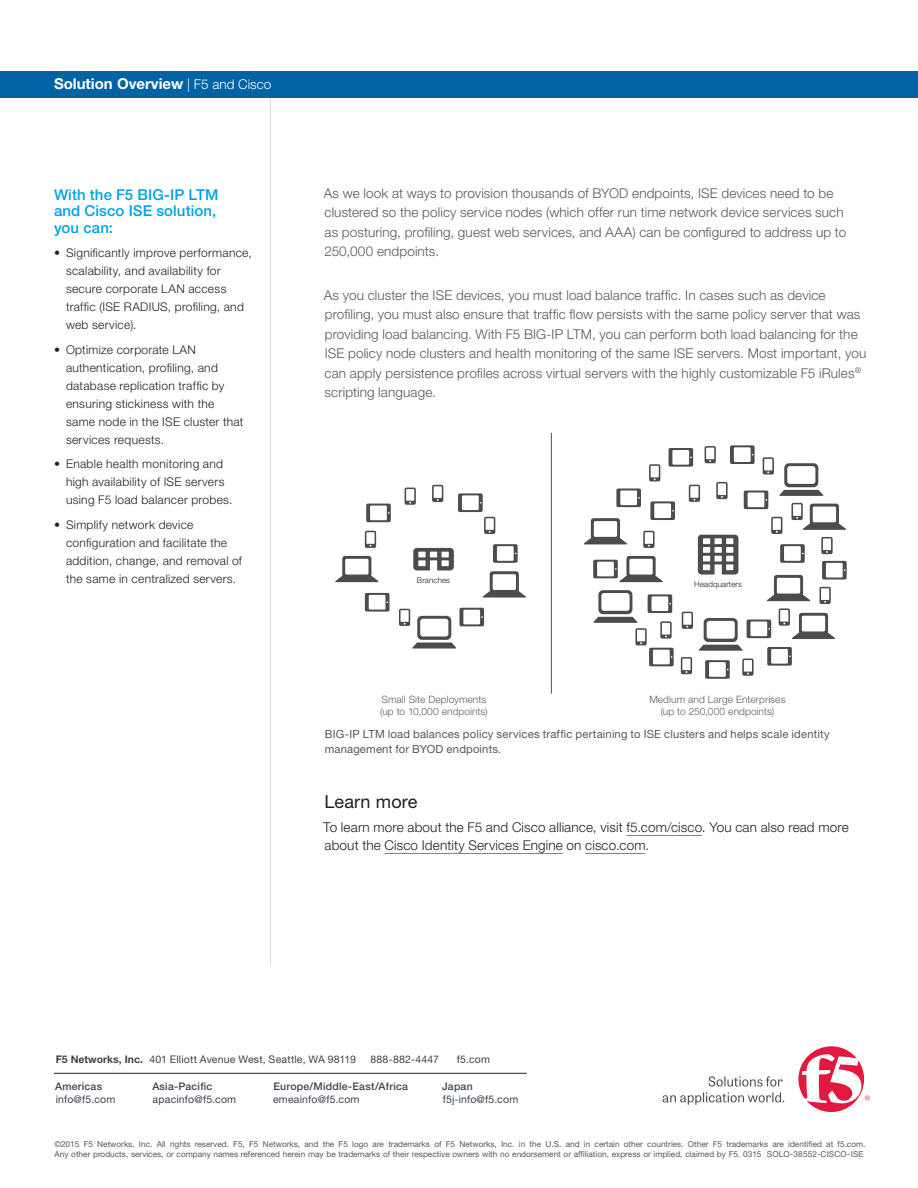
<style>
.page{position:relative;width:918px;height:1188px;background:#fff}
.page>*{position:absolute;margin:0;border:0;box-sizing:border-box;transform-origin:0 0}
.SO_Learn_More_Header{font:18px "Helvetica Neue LT Std";letter-spacing:.01em;color:#231f20}
.SO-Offerings_Header{font:500 15px/16.5px "Helvetica Neue LT Std";letter-spacing:.005em;color:#00a3e3}
.t1{font:700 15px "Helvetica Neue LT Std";color:#fff}
.SO_body_copy{font:300 13.5px/19.5px "Helvetica Neue LT Std";letter-spacing:.01em;color:#57585a}
.SO_Learn_more_copy{font:300 13.5px/18px "Helvetica Neue LT Std";letter-spacing:.01em;color:#231f20}
.t2{font:300 12px/18px "Helvetica Neue LT Std";letter-spacing:.025em;color:#231f20}
.SO-Image_Description{font:11.25px/15px "Helvetica Neue LT Std";letter-spacing:.015em;color:#57585a}
.t3{font:10.5px "Helvetica Neue LT Std";letter-spacing:.015em;color:#3e444f}
.t4{font:500 10.5px "Helvetica Neue LT Std";letter-spacing:.02em;color:#3e444f}
.t5{font:300 10.2px/11.6px "Helvetica Neue LT Std";letter-spacing:.01em;color:#5f5f62}
.t6{font:8.25px/10.5px "Helvetica Neue LT Std";color:#57585a}
.t7{font:300 7.95px "Helvetica Neue LT Std";letter-spacing:.01em;color:#231f20}
.s1{font-weight:300;font-size:13.5px}
.s2{font-weight:700}
</style>
<div class="page">
<hr style="left:627px;top:835px;width:75px;height:1px;background:#808285">
<hr style="left:385px;top:853px;width:178px;height:1px;background:#808285">
<hr style="left:585px;top:853px;width:61px;height:1px;background:#808285">
<hr style="left:270px;top:94px;width:1px;height:872px;background:#d8d9db">
<svg style="left:335px;top:556px;width:44px;height:26px"></svg>
<svg style="left:405px;top:488px;width:11px;height:17px"></svg>
<svg style="left:413px;top:548px;width:41px;height:22px"></svg>
<svg style="left:365px;top:531px;width:11px;height:17px"></svg>
<svg style="left:365px;top:593px;width:24px;height:19px"></svg>
<svg style="left:458px;top:493px;width:37px;height:41px"></svg>
<svg style="left:493px;top:544px;width:25px;height:19px"></svg>
<svg style="left:432px;top:485px;width:11px;height:17px"></svg>
<svg style="left:482px;top:571px;width:44px;height:27px"></svg>
<svg style="left:399px;top:608px;width:85px;height:41px"></svg>
<svg style="left:366px;top:504px;width:25px;height:18px"></svg>
<hr style="left:551px;top:433px;width:1px;height:260px;background:#4b4c4d">
<svg style="left:584px;top:445px;width:263px;height:234px"></svg>
<div style="left:0;top:71px;width:918px;height:27px;background:#0063a4"></div>
<hr style="left:54px;top:1073px;width:473px;height:1px;background:#231f20">
<svg style="left:798px;top:1046px;width:72px;height:66px"></svg>
<svg style="left:663px;top:1076px;width:121px;height:29px"></svg>
<p class="t1" style="left:54px;top:74px;width:219px">Solution Overview <span class="s1">| F5 and Cisco</span></p>
<p class="SO-Offerings_Header" style="left:54px;top:186px;width:166px">With the F5 BIG-IP LTM and Cisco ISE solution, you can:</p>
<p class="t2" style="left:66px;top:244px;width:187px;text-indent:-12px">• Significantly improve performance, scalability, and availability for secure corporate LAN access traffic (ISE RADIUS, profiling, and web service).</p>
<p class="t2" style="left:66px;top:340px;width:179px;text-indent:-12px">• Optimize corporate LAN authentication, profiling, and database replication traffic by ensuring stickiness with the same node in the ISE cluster that services requests.</p>
<p class="t2" style="left:66px;top:455px;width:168px;text-indent:-12px">• Enable health monitoring and high availability of ISE servers using F5 load balancer probes.</p>
<p class="t2" style="left:66px;top:515px;width:178px;text-indent:-12px">• Simplify network device configuration and facilitate the addition, change, and removal of the same in centralized servers.</p>
<p class="SO_body_copy" style="left:324px;top:183px;width:524px">As we look at ways to provision thousands of BYOD endpoints, ISE devices need to be clustered so the policy service nodes (which offer run time network device services such as posturing, profiling, guest web services, and AAA) can be configured to address up to 250,000 endpoints.</p>
<p class="SO_body_copy" style="left:324px;top:285px;width:544px">As you cluster the ISE devices, you must load balance traffic. In cases such as device profiling, you must also ensure that traffic flow persists with the same policy server that was providing load balancing. With F5 BIG-IP LTM, you can perform both load balancing for the ISE policy node clusters and health monitoring of the same ISE servers. Most important, you can apply persistence profiles across virtual servers with the highly customizable F5 iRules<sup>® </sup>scripting language.</p>
<p class="t7" style="left:417px;top:575px;width:35px">Branches</p>
<p class="t7" style="left:694px;top:579px;width:49px">Headquarters</p>
<p class="t5" style="left:380px;top:694px;width:109px">Small Site Deployments (up to 10,000 endpoints)</p>
<p class="t5" style="left:649px;top:694px;width:138px;text-align:center">Medium and Large Enterprises (up to 250,000 endpoints)</p>
<p class="SO-Image_Description" style="left:325px;top:727px;width:507px">BIG-IP LTM load balances policy services traffic pertaining to ISE clusters and helps scale identity management for BYOD endpoints.</p>
<p class="SO_Learn_More_Header" style="left:324px;top:791px;width:95px">Learn more</p>
<p class="SO_Learn_more_copy" style="left:323px;top:818px;width:527px">To learn more about the F5 and Cisco alliance, visit f5.com/cisco. You can also read more about the Cisco Identity Services Engine on cisco.com.</p>
<p class="t3" style="left:56px;top:1053px;width:302px"><span class="s2">F5 Networks, Inc.</span> 401 Elliott Avenue West, Seattle, WA 98119</p>
<p class="t3" style="left:370px;top:1053px;width:70px">888-882-4447</p>
<p class="t3" style="left:457px;top:1053px;width:35px">f5.com</p>
<p class="t4" style="left:152px;top:1080px;width:61px">Asia-Pacific</p>
<p class="t3" style="left:153px;top:1093px;width:85px">apacinfo@f5.com</p>
<p class="t4" style="left:274px;top:1080px;width:136px">Europe/Middle-East/Africa</p>
<p class="t3" style="left:273px;top:1093px;width:88px">emeainfo@f5.com</p>
<p class="t4" style="left:55px;top:1080px;width:49px">Americas</p>
<p class="t3" style="left:56px;top:1093px;width:61px">info@f5.com</p>
<p class="t4" style="left:442px;top:1080px;width:32px">Japan</p>
<p class="t3" style="left:443px;top:1093px;width:77px">f5j-info@f5.com</p>
<p class="t6" style="left:54px;top:1138px;width:813px">©2015 F5 Networks, Inc. All rights reserved. F5, F5 Networks, and the F5 logo are trademarks of F5 Networks, Inc. in the U.S. and in certain other countries. Other F5 trademarks are identified at f5.com.<br>Any other products, services, or company names referenced herein may be trademarks of their respective owners with no endorsement or affiliation, express or implied, claimed by F5. 0315 SOLO-38552-CISCO-ISE</p>
</div>
